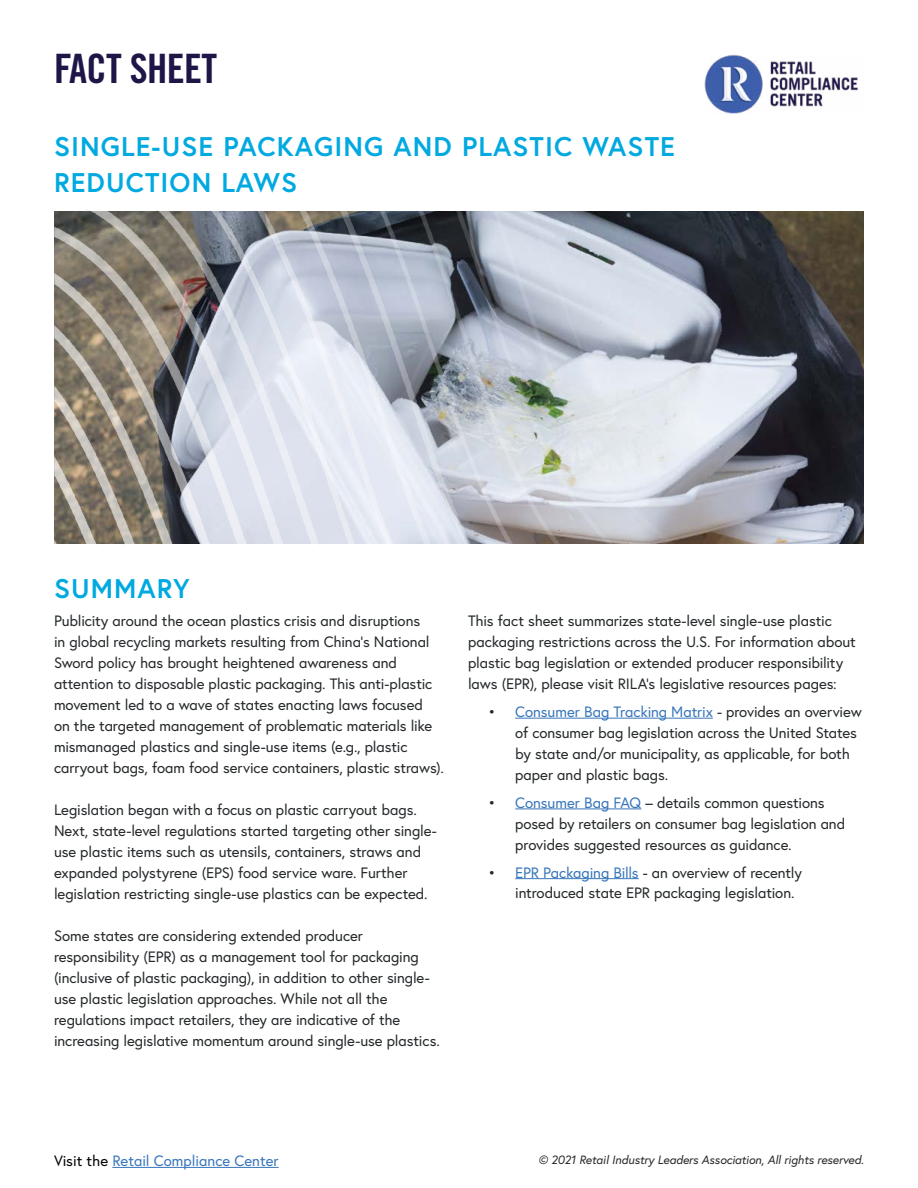
<style>
.page{position:relative;width:918px;height:1188px;background:#fff}
.page>*{position:absolute;margin:0;border:0;box-sizing:border-box;transform-origin:0 0}
.t1{font:40.5px "Trade Gothic LT Pro Bd Cn 20";letter-spacing:-.015em;color:#201547}
.t2{font:700 27px/36px "Europa";letter-spacing:.04em;color:#00a9e0}
.t3{font:15px/21px "Europa";letter-spacing:-.01em;color:#24282a}
.t4{font:15px "Europa";color:#3876bb}
.t5{font:italic 12px "Europa";letter-spacing:-.005em;color:#25282a}
.s1{color:#25282a}
.s2{color:#3876bb}
.s3{color:#000}
</style>
<div class="page">
<hr style="left:112px;top:1167px;width:167px;height:1px;background:#3876bb">
<img style="left:705px;top:54px;width:153px;height:59px">
<img style="left:54px;top:210px;width:810px;height:334px">
<hr style="left:515px;top:718px;width:198px;height:1px;background:#3876bb">
<hr style="left:515px;top:809px;width:126px;height:1px;background:#3876bb">
<hr style="left:515px;top:878px;width:124px;height:1px;background:#3876bb">
<h1 class="t1" style="left:54px;top:44px;width:165px">FACT SHEET</h1>
<h2 class="t2" style="left:54px;top:128px;width:622px">SINGLE-USE PACKAGING AND PLASTIC WASTE<br>REDUCTION LAWS</h2>
<h2 class="t2" style="left:54px;top:570px;width:137px">SUMMARY</h2>
<p class="t3" style="left:54px;top:610px;width:391px">Publicity around the ocean plastics crisis and disruptions<br>in global recycling markets resulting from China’s National Sword policy has brought heightened awareness and attention to disposable plastic packaging. This anti-plastic movement led to a wave of states enacting laws focused<br>on the targeted management of problematic materials like mismanaged plastics and single-use items (e.g., plastic carryout bags, foam food service containers, plastic straws).</p>
<p class="t3" style="left:54px;top:799px;width:384px">Legislation began with a focus on plastic carryout bags.<br>Next, state-level regulations started targeting other single&shy;use plastic items such as utensils, containers, straws and expanded polystyrene (EPS) food service ware. Further legislation restricting single-use plastics can be expected.</p>
<p class="t3" style="left:54px;top:925px;width:387px">Some states are considering extended producer responsibility (EPR) as a management tool for packaging (inclusive of plastic packaging), in addition to other single&shy;use plastic legislation approaches. While not all the regulations impact retailers, they are indicative of the increasing legislative momentum around single-use plastics.</p>
<p class="t3" style="left:468px;top:610px;width:389px">This fact sheet summarizes state-level single-use plastic packaging restrictions across the U.S. For information about plastic bag legislation or extended producer responsibility laws (EPR), please visit RILA’s legislative resources pages:</p>
<p class="t3" style="left:515px;top:701px;width:348px;text-indent:-27px"><span class="s1">•</span> <span class="s2">Consumer Bag Tracking Matrix</span> - provides an overview of consumer bag legislation across the United States by state and/or municipality, as applicable, for both paper and plastic bags.</p>
<p class="t3" style="left:515px;top:792px;width:332px;text-indent:-27px"><span class="s1">•</span> <span class="s2">Consumer Bag FAQ</span> – details common questions posed by retailers on consumer bag legislation and provides suggested resources as guidance.</p>
<p class="t3" style="left:515px;top:861px;width:288px;text-indent:-27px"><span class="s1">•</span> <span class="s2">EPR Packaging Bills</span> - an overview of recently introduced state EPR packaging legislation.</p>
<p class="t4" style="left:54px;top:1151px;width:226px"><span class="s3">Visit the</span> Retail Compliance Center</p>
<p class="t5" style="left:538px;top:1152px;width:327px">© 2021 Retail Industry Leaders Association, All rights reserved.</p>
</div>
